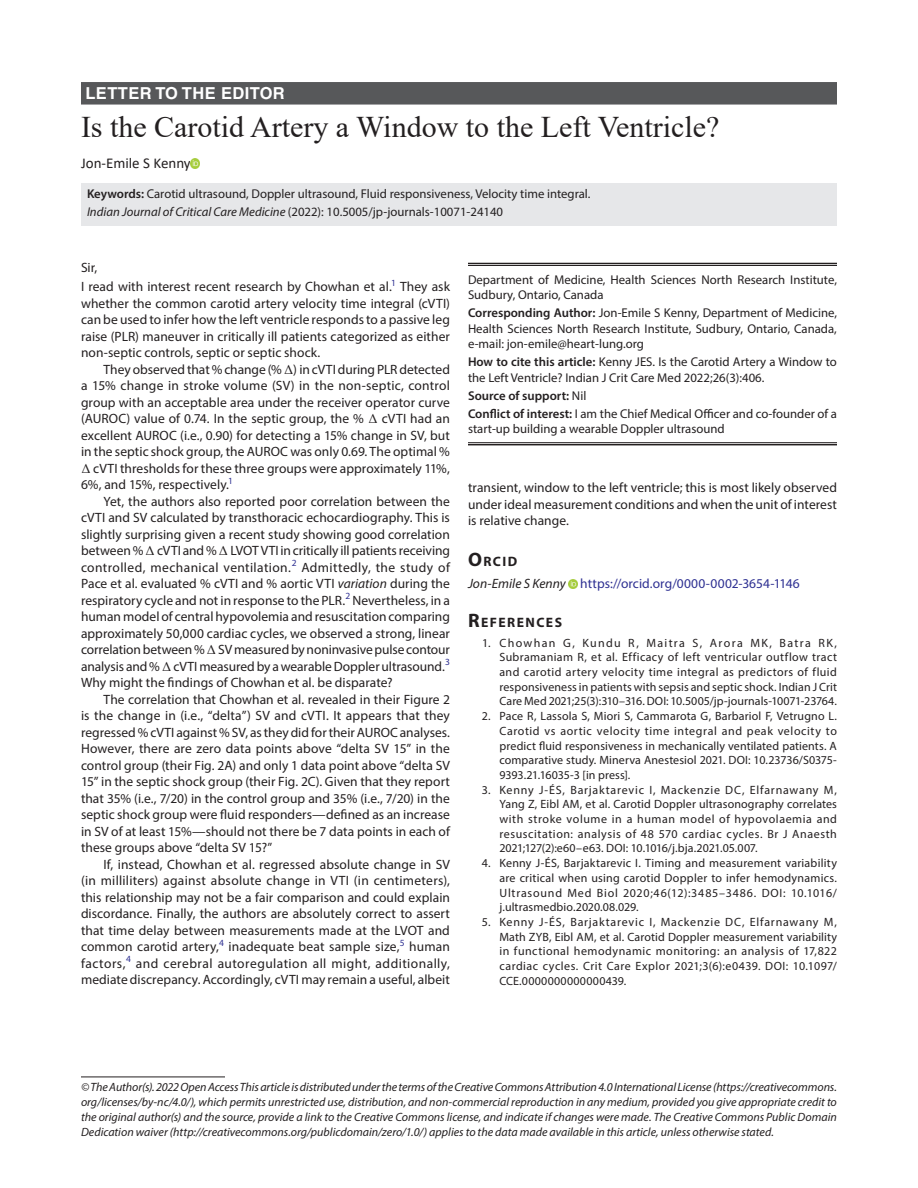
<style>
.page{position:relative;width:918px;height:1188px;background:#fff}
.page>*{position:absolute;margin:0;border:0;box-sizing:border-box;transform-origin:0 0}
.t1{font:30px "Times New Roman";color:#231f20}
.ArticleType{font:700 16.5px "Helvetica LT Std";letter-spacing:.025em;color:#fff}
.AuthorName{font:15px "Calibri";color:#231f20}
.Head-1{font:700 13.65px "Myriad Pro";letter-spacing:.105em;color:#231f20}
.Para-Indent{font:13.5px/16.5px "Myriad Pro";color:#231f20;text-align:justify}
.Para-NoIndent{font:13.5px/16.5px "Myriad Pro";letter-spacing:.005em;color:#231f20;text-align:justify}
.Para-NoIndent-2{font:13.5px "Myriad Pro";letter-spacing:.005em;color:#2e3092}
.Head-4{font:13.5px "Myriad Pro";color:#231f20}
.Corresponding_Author{font:12.75px/15.3px "Myriad Pro";color:#231f20;text-align:justify}
.How_to_Cite{font:12.75px/15.3px "Myriad Pro";color:#231f20}
.COI{font:12.75px/15.3px "Myriad Pro";color:#231f20}
.Keywords{font:12.75px "Myriad Pro";color:#231f20}
.Affiliation-first{font:12.75px/15.3px "Myriad Pro";color:#231f20}
.JT_DOI{font:12.75px "Myriad Pro";color:#231f20}
.Source{font:600 12.75px "Myriad Pro";color:#231f20}
.References{font:12px/14.7px "Myriad Pro";letter-spacing:.01em;color:#231f20;text-align:justify}
.FootNote{font:italic 12px/15px "Myriad Pro";color:#231f20;text-align:justify}
.s1{font-weight:600}
.s2{font-style:italic}
.s3{font-family:"STIX General"}
.s4{font-weight:400}
.s5{font-size:19.5px}
.s6{font-style:italic;color:#231f20}
</style>
<div class="page">
<div style="left:81px;top:82px;width:756px;height:23px;background:#57585a"></div>
<div style="left:81px;top:183px;width:756px;height:24px;background:#e6e7e9"></div>
<div style="left:81px;top:201px;width:756px;height:24px;background:#e6e7e9"></div>
<svg style="left:191px;top:159px;width:9px;height:9px"></svg>
<hr style="left:81px;top:1077px;width:144px;height:1px;background:#231f20">
<hr style="left:468px;top:263px;width:369px;height:1px;background:#231f20">
<hr style="left:468px;top:265px;width:369px;height:1px;background:#231f20">
<hr style="left:468px;top:442px;width:369px;height:1px;background:#231f20">
<hr style="left:468px;top:444px;width:369px;height:1px;background:#231f20">
<svg style="left:569px;top:579px;width:9px;height:9px"></svg>
<p class="ArticleType" style="left:86px;top:83px;width:201px">LETTER TO THE EDITOR</p>
<p class="t1" style="left:81px;top:106px;width:640px">Is the Carotid Artery a Window to the Left Ventricle?</p>
<p class="AuthorName" style="left:81px;top:153px;width:111px">Jon-Emile S Kenny</p>
<p class="Keywords" style="left:87px;top:186px;width:505px"><span class="s1">Keywords:</span> Carotid ultrasound, Doppler ultrasound, Fluid responsiveness, Velocity time integral.</p>
<p class="JT_DOI" style="left:87px;top:204px;width:418px"><span class="s2">Indian Journal of Critical Care Medicine</span> (2022): 10.5005/jp-journals-10071-24140</p>
<p class="Head-4" style="left:81px;top:259px;width:18px">Sir,</p>
<p class="Para-NoIndent" style="left:81px;top:278px;width:371px">I read with interest recent research by Chowhan et al.<sup>1</sup> They ask whether the common carotid artery velocity time integral (cVTI) can be used to infer how the left ventricle responds to a passive leg raise (PLR) maneuver in critically ill patients categorized as either non-septic controls, septic or septic shock.</p>
<p class="Para-Indent" style="left:81px;top:361px;width:371px;text-indent:22px">They observed that % change (% <span class="s3">∆</span>) in cVTI during PLR detected a 15% change in stroke volume (SV) in the non-septic, control group with an acceptable area under the receiver operator curve (AUROC) value of 0.74. In the septic group, the % <span class="s3">∆</span> cVTI had an excellent AUROC (i.e., 0.90) for detecting a 15% change in SV, but in the septic shock group, the AUROC was only 0.69. The optimal % <span class="s3">∆</span> cVTI thresholds for these three groups were approximately 11%, 6%, and 15%, respectively.<sup>1</sup></p>
<p class="Para-Indent" style="left:81px;top:493px;width:371px;text-indent:22px">Yet, the authors also reported poor correlation between the cVTI and SV calculated by transthoracic echocardiography. This is slightly surprising given a recent study showing good correlation between % <span class="s3">∆</span> cVTI and % <span class="s3">∆</span> LVOT VTI in critically ill patients receiving controlled, mechanical ventilation.<sup>2</sup> Admittedly, the study of Pace et al. evaluated % cVTI and % aortic VTI <span class="s2">variation</span> during the respiratory cycle and not in response to the PLR.<sup>2</sup> Nevertheless, in a human model of central hypovolemia and resuscitation comparing approximately 50,000 cardiac cycles, we observed a strong, linear correlation between % <span class="s3">∆</span> SV measured by noninvasive pulse contour analysis and % <span class="s3">∆</span> cVTI measured by a wearable Doppler ultrasound.<sup>3<br></sup>Why might the findings of Chowhan et al. be disparate?</p>
<p class="Para-Indent" style="left:81px;top:691px;width:371px;text-indent:22px">The correlation that Chowhan et al. revealed in their Figure 2 is the change in (i.e., “delta”) SV and cVTI. It appears that they regressed % cVTI against % SV, as they did for their AUROC analyses.<br>However, there are zero data points above “delta SV 15” in the control group (their Fig. 2A) and only 1 data point above “delta SV 15” in the septic shock group (their Fig. 2C). Given that they report that 35% (i.e., 7/20) in the control group and 35% (i.e., 7/20) in the septic shock group were fluid responders—defined as an increase in SV of at least 15%—should not there be 7 data points in each of these groups above “delta SV 15?”</p>
<p class="Para-Indent" style="left:81px;top:856px;width:371px;text-indent:22px">If, instead, Chowhan et al. regressed absolute change in SV (in milliliters) against absolute change in VTI (in centimeters), this relationship may not be a fair comparison and could explain discordance. Finally, the authors are absolutely correct to assert that time delay between measurements made at the LVOT and common carotid artery,<sup>4</sup> inadequate beat sample size,<sup>5</sup> human factors,<sup>4</sup> and cerebral autoregulation all might, additionally, mediate discrepancy. Accordingly, cVTI may remain a useful, albeit</p>
<p class="Affiliation-first" style="left:468px;top:272px;width:371px">Department of Medicine, Health Sciences North Research Institute,<br>Sudbury, Ontario, Canada</p>
<p class="Corresponding_Author" style="left:468px;top:305px;width:370px"><span class="s1">Corresponding Author:</span> Jon-Emile S Kenny, Department of Medicine, Health Sciences North Research Institute, Sudbury, Ontario, Canada, e-mail: jon-emile@heart-lung.org</p>
<p class="How_to_Cite" style="left:468px;top:354px;width:370px"><span class="s1">How to cite this article:</span> Kenny JES. Is the Carotid Artery a Window to the Left Ventricle? Indian J Crit Care Med 2022;26(3):406.</p>
<p class="Source" style="left:468px;top:387px;width:120px">Source of support: <span class="s4">Nil</span></p>
<p class="COI" style="left:468px;top:406px;width:371px"><span class="s1">Conflict of interest:</span> I am the Chief Medical Officer and co-founder of a start-up building a wearable Doppler ultrasound</p>
<p class="Para-Indent" style="left:468px;top:479px;width:371px">transient, window to the left ventricle; this is most likely observed under ideal measurement conditions and when the unit of interest is relative change.</p>
<p class="Head-1" style="left:468px;top:552px;width:51px"><span class="s5">O</span>RCID</p>
<p class="Para-NoIndent-2" style="left:468px;top:576px;width:333px"><span class="s6">Jon-Emile S Kenny</span> https://orcid.org/0000-0002-3654-1146</p>
<p class="Head-1" style="left:468px;top:614px;width:96px"><span class="s5">R</span>EFERENCES</p>
<p class="References" style="left:500px;top:635px;width:339px;text-indent:-17px">1. Chowhan G, Kundu R, Maitra S, Arora MK, Batra RK, Subramaniam R, et al. Efficacy of left ventricular outflow tract and carotid artery velocity time integral as predictors of fluid responsiveness in patients with sepsis and septic shock. Indian J Crit Care Med 2021;25(3):310–316. DOI: 10.5005/jp-journals-10071-23764.</p>
<p class="References" style="left:500px;top:709px;width:339px;text-indent:-18px">2. Pace R, Lassola S, Miori S, Cammarota G, Barbariol F, Vetrugno L.<br>Carotid vs aortic velocity time integral and peak velocity to predict fluid responsiveness in mechanically ventilated patients. A comparative study. Minerva Anestesiol 2021. DOI: 10.23736/S0375- 9393.21.16035-3 [in press].</p>
<p class="References" style="left:500px;top:782px;width:339px;text-indent:-18px">3. Kenny J-ÉS, Barjaktarevic I, Mackenzie DC, Elfarnawany M, Yang Z, Eibl AM, et al. Carotid Doppler ultrasonography correlates with stroke volume in a human model of hypovolaemia and resuscitation: analysis of 48 570 cardiac cycles. Br J Anaesth 2021;127(2):e60–e63. DOI: 10.1016/j.bja.2021.05.007.</p>
<p class="References" style="left:500px;top:856px;width:339px;text-indent:-18px">4. Kenny J-ÉS, Barjaktarevic I. Timing and measurement variability are critical when using carotid Doppler to infer hemodynamics.<br>Ultrasound Med Biol 2020;46(12):3485–3486. DOI: 10.1016/ j.ultrasmedbio.2020.08.029.</p>
<p class="References" style="left:500px;top:914px;width:339px;text-indent:-18px">5. Kenny J-ÉS, Barjaktarevic I, Mackenzie DC, Elfarnawany M, Math ZYB, Eibl AM, et al. Carotid Doppler measurement variability in functional hemodynamic monitoring: an analysis of 17,822 cardiac cycles. Crit Care Explor 2021;3(6):e0439. DOI: 10.1097/ CCE.0000000000000439.</p>
<p class="FootNote" style="left:81px;top:1079px;width:758px">© The Author(s). 2022 Open Access This article is distributed under the terms of the Creative Commons Attribution 4.0 International License (https://creativecommons. org/licenses/by-nc/4.0/), which permits unrestricted use, distribution, and non-commercial reproduction in any medium, provided you give appropriate credit to the original author(s) and the source, provide a link to the Creative Commons license, and indicate if changes were made. The Creative Commons Public Domain Dedication waiver (http://creativecommons.org/publicdomain/zero/1.0/) applies to the data made available in this article, unless otherwise stated.</p>
</div>
